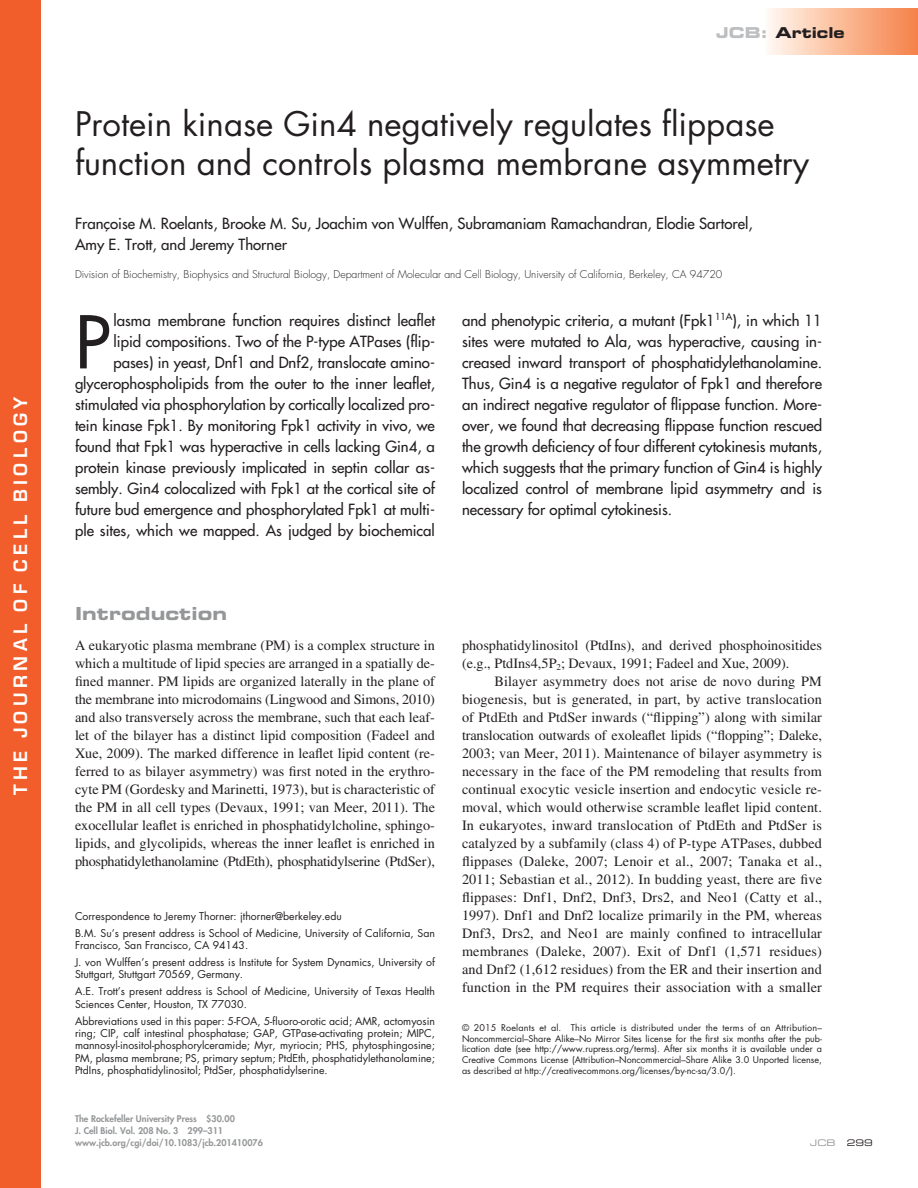
<style>
.page{position:relative;width:918px;height:1188px;background:#fff}
.page>*{position:absolute;margin:0;border:0;box-sizing:border-box;transform-origin:0 0}
.t1{font:500 70.65px "Futura Std";color:#231f20}
.t2{font:33px/38.2px "Futura Std";color:#231f20}
.t3{font:600 18px "Eurostile";letter-spacing:.25em;color:#fff}
.t4{font:18px "Eurostile LT Std Bold Ex 2";letter-spacing:.005em;color:#949698}
.t5{font:500 15px/21px "Futura Std";color:#231f20;text-align:right}
.t6{font:15px "Eurostile LT Std Bold Ex 2";color:#231f20}
.t7{font:14.25px/18px "Times LT Std";color:#231f20;text-align:justify}
.t8{font:10.5px/16.8px "Futura Std";color:#231f20}
.t9{font:300 10.5px "Futura Std";color:#231f20}
.t10{font:9px/10.8px "Futura Std";color:#231f20;text-align:justify}
.t11{font:800 9px/12px "Futura Std";color:#949698}
.t12{font:9px "Eurostile LT Std Ex 2";color:#949698}
.t13{font:9px "Eurostile LT Std Ex 2";color:#231f20}
.s1{color:#bcbec0}
</style>
<div class="page">
<div style="left:763px;top:8px;width:155px;height:47px;background:linear-gradient(to right,#fffbf4,#f57f45)"></div>
<div style="left:0;top:0;width:40px;height:1188px;background:#f15d2b"></div>
<p class="t3" style="left:13px;top:795px;width:400px;rotate:-90deg">THE JOURNAL OF CELL BIOLOGY</p>
<p class="t6" style="left:716px;top:22px;width:130px"><span class="s1">JCB:</span> Article</p>
<h2 class="t2" style="left:75px;top:105px;width:736px">Protein kinase Gin4 negatively regulates flippase function and controls plasma membrane asymmetry</h2>
<p class="t5" style="left:75px;top:213px;width:679px;text-align:left">Françoise M. Roelants, Brooke M. Su, Joachim von Wulffen, Subramaniam Ramachandran, Elodie Sartorel,<br>Amy E. Trott, and Jeremy Thorner</p>
<p class="t9" style="left:75px;top:268px;width:649px">Division of Biochemistry, Biophysics and Structural Biology, Department of Molecular and Cell Biology, University of California, Berkeley, CA 94720</p>
<p class="t5" style="left:75px;top:310px;width:362px">lasma membrane function requires distinct leaflet<br>lipid compositions. Two of the P-type ATPases (flip&shy;pases) in yeast, Dnf1 and Dnf2, translocate amino&shy;glycerophospholipids from the outer to the inner leaflet, stimulated via phosphorylation by cortically localized pro&shy;tein kinase Fpk1. By monitoring Fpk1 activity in vivo, we found that Fpk1 was hyperactive in cells lacking Gin4, a protein kinase previously implicated in septin collar as&shy;sembly. Gin4 colocalized with Fpk1 at the cortical site of future bud emergence and phosphorylated Fpk1 at multi&shy;ple sites, which we mapped. As judged by biochemical</p>
<p class="t5" style="left:462px;top:310px;width:362px;text-align:justify">and phenotypic criteria, a mutant (Fpk1<sup>11A</sup>), in which 11 sites were mutated to Ala, was hyperactive, causing in&shy;creased inward transport of phosphatidylethanolamine.<br>Thus, Gin4 is a negative regulator of Fpk1 and therefore an indirect negative regulator of flippase function. More&shy;over, we found that decreasing flippase function rescued the growth deficiency of four different cytokinesis mutants, which suggests that the primary function of Gin4 is highly localized control of membrane lipid asymmetry and is necessary for optimal cytokinesis.</p>
<h1 class="t1" style="left:75px;top:298px;width:36px">P</h1>
<p class="t4" style="left:75px;top:601px;width:154px">Introduction</p>
<p class="t7" style="left:75px;top:636px;width:362px">A eukaryotic plasma membrane (PM) is a complex structure in which a multitude of lipid species are arranged in a spatially de&shy;fined manner. PM lipids are organized laterally in the plane of the membrane into microdomains (Lingwood and Simons, 2010) and also transversely across the membrane, such that each leaf&shy;let of the bilayer has a distinct lipid composition (Fadeel and Xue, 2009). The marked difference in leaflet lipid content (re&shy;ferred to as bilayer asymmetry) was first noted in the erythro&shy;cyte PM (Gordesky and Marinetti, 1973), but is characteristic of the PM in all cell types (Devaux, 1991; van Meer, 2011). The exocellular leaflet is enriched in phosphatidylcholine, sphingo&shy;lipids, and glycolipids, whereas the inner leaflet is enriched in phosphatidylethanolamine (PtdEth), phosphatidylserine (PtdSer),</p>
<p class="t7" style="left:462px;top:636px;width:361px">phosphatidylinositol (PtdIns), and derived phosphoinositides (e.g., PtdIns4,5P<sub>2</sub>; Devaux, 1991; Fadeel and Xue, 2009).</p>
<p class="t7" style="left:462px;top:672px;width:362px;text-indent:32px">Bilayer asymmetry does not arise de novo during PM biogenesis, but is generated, in part, by active translocation of PtdEth and PtdSer inwards (“flipping”) along with similar translocation outwards of exoleaflet lipids (“flopping”; Daleke, 2003; van Meer, 2011). Maintenance of bilayer asymmetry is necessary in the face of the PM remodeling that results from continual exocytic vesicle insertion and endocytic vesicle re&shy;moval, which would otherwise scramble leaflet lipid content.<br>In eukaryotes, inward translocation of PtdEth and PtdSer is catalyzed by a subfamily (class 4) of P-type ATPases, dubbed flippases (Daleke, 2007; Lenoir et al., 2007; Tanaka et al., 2011; Sebastian et al., 2012). In budding yeast, there are five flippases: Dnf1, Dnf2, Dnf3, Drs2, and Neo1 (Catty et al., 1997). Dnf1 and Dnf2 localize primarily in the PM, whereas Dnf3, Drs2, and Neo1 are mainly confined to intracellular membranes (Daleke, 2007). Exit of Dnf1 (1,571 residues) and Dnf2 (1,612 residues) from the ER and their insertion and function in the PM requires their association with a smaller</p>
<p class="t8" style="left:75px;top:908px;width:362px">Correspondence to Jeremy Thorner: jthorner@berkeley.edu<br>B.M. Su’s present address is School of Medicine, University of California, San</p>
<p class="t8" style="left:75px;top:937px;width:361px">Francisco, San Francisco, CA 94143.<br>J. von Wulffen’s present address is Institute for System Dynamics, University of</p>
<p class="t8" style="left:75px;top:966px;width:361px">Stuttgart, Stuttgart 70569, Germany.<br>A.E. Trott’s present address is School of Medicine, University of Texas Health</p>
<p class="t8" style="left:75px;top:995px;width:362px">Sciences Center, Houston, TX 77030.<br>Abbreviations used in this paper: 5-FOA, 5-fluoro-orotic acid; AMR, actomyosin</p>
<p class="t8" style="left:75px;top:1027px;width:361px;line-height:12.3px;text-align:justify">ring; CIP, calf intestinal phosphatase; GAP, GTPase-activating protein; MIPC, mannosyl-inositol-phosphorylceramide; Myr, myriocin; PHS, phytosphingosine; PM, plasma membrane; PS, primary septum; PtdEth, phosphatidylethanolamine; PtdIns, phosphatidylinositol; PtdSer, phosphatidylserine.</p>
<p class="t10" style="left:462px;top:1022px;width:362px">© 2015 Roelants et al. This article is distributed under the terms of an Attribution– Noncommercial–Share Alike–No Mirror Sites license for the first six months after the pub&shy;lication date (see http://www.rupress.org/terms). After six months it is available under a Creative Commons License (Attribution–Noncommercial–Share Alike 3.0 Unported license, as described at http://creativecommons.org/licenses/by-nc-sa/3.0/).</p>
<p class="t11" style="left:75px;top:1112px;width:189px">The Rockefeller University Press $30.00<br>J. Cell Biol. Vol. 208 No. 3 299–311 www.jcb.org/cgi/doi/10.1083/jcb.201410076</p>
<p class="t12" style="left:810px;top:1136px;width:27px">JCB</p>
<p class="t13" style="left:847px;top:1136px;width:28px">299</p>
</div>
